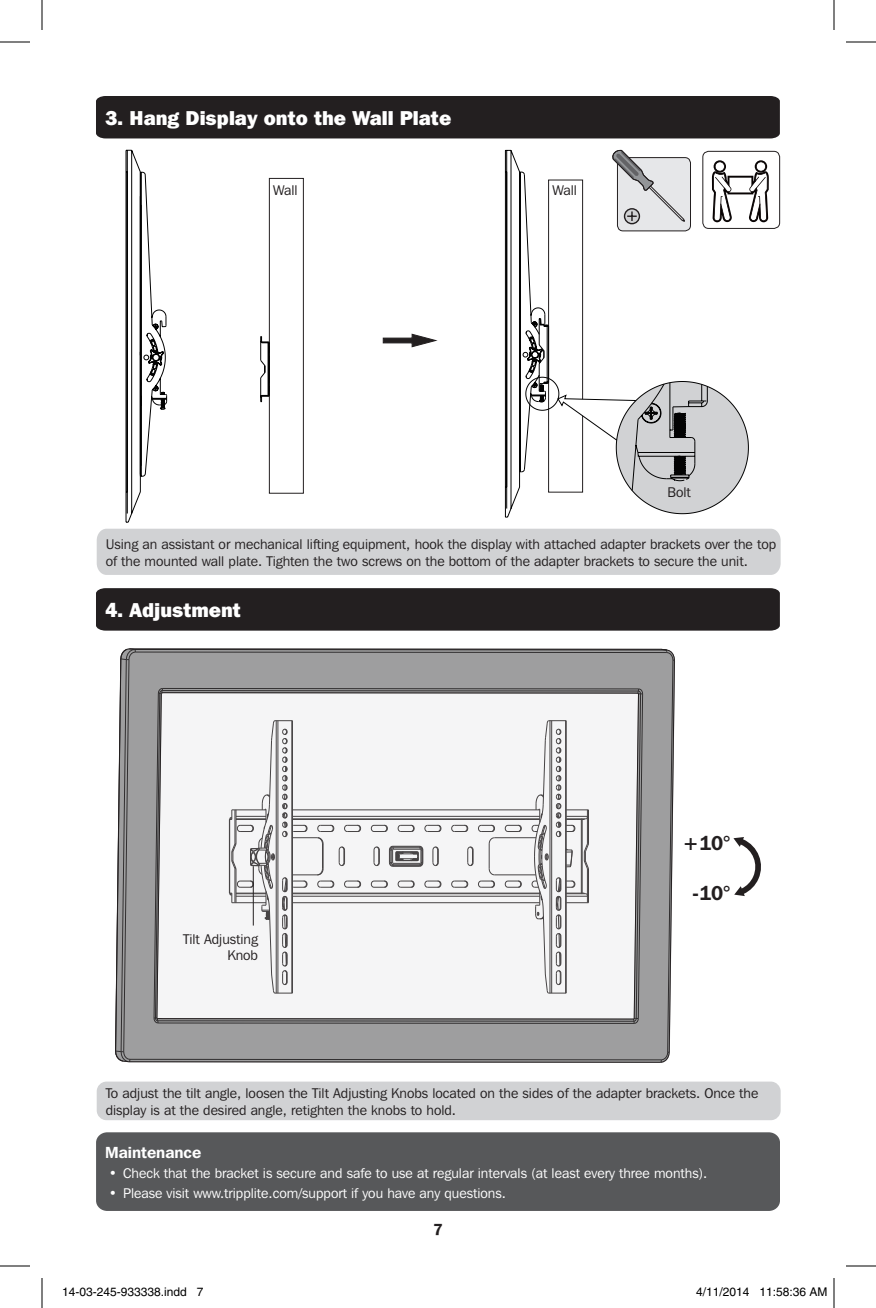
<style>
.page{position:relative;width:876px;height:1308px;background:#fff}
.page>*{position:absolute;margin:0;border:0;box-sizing:border-box;transform-origin:0 0}
.t1{font:800 20px "Franklin Gothic IT Cby BT";color:#fff}
.t2{font:600 20px "Franklin Gothic IT Cby BT";color:#231f20}
.t3{font:600 16px "Franklin Gothic IT Cby BT";color:#fff}
.t4{font:600 16px "Franklin Gothic IT Cby BT";color:#231f20}
.t5{font:14px/16.8px "Franklin Gothic IT Cby BT";color:#231f20}
.t6{font:14px "Franklin Gothic IT Cby BT";color:#fff}
.t7{font:12px "Helvetica";color:#000}
</style>
<div class="page">
<div style="left:96px;top:96px;width:684px;height:42px;background:#231f20"></div>
<div style="left:96px;top:588px;width:684px;height:43px;background:#231f20"></div>
<svg style="left:97px;top:149px;width:684px;height:426px"></svg>
<div style="left:97px;top:1082px;width:684px;height:38px;background:#d1d2d4;border-radius:10px"></div>
<div style="left:96px;top:1132px;width:684px;height:79px;background:#57585a;border-radius:11px"></div>
<svg style="left:115px;top:648px;width:560px;height:415px;background:#959596"></svg>
<svg style="left:157px;top:692px;width:482px;height:328px"></svg>
<hr style="left:253px;top:866px;width:1px;height:60px;background:#231f20">
<svg style="left:733px;top:837px;width:28px;height:59px"></svg>
<hr style="left:0;top:42px;width:30px;height:1px;background:#000">
<hr style="left:846px;top:42px;width:30px;height:1px;background:#000">
<hr style="left:0;top:1266px;width:30px;height:1px;background:#000">
<hr style="left:846px;top:1266px;width:30px;height:1px;background:#000">
<hr style="left:42px;top:0;width:1px;height:30px;background:#000">
<hr style="left:42px;top:1278px;width:1px;height:30px;background:#000">
<hr style="left:834px;top:0;width:1px;height:30px;background:#000">
<hr style="left:834px;top:1278px;width:1px;height:30px;background:#000">
<p class="t1" style="left:105px;top:105px;width:348px">3. Hang Display onto the Wall Plate</p>
<p class="t5" style="left:273px;top:182px;width:26px">Wall</p>
<p class="t5" style="left:552px;top:182px;width:26px">Wall</p>
<p class="t5" style="left:667px;top:484px;width:25px">Bolt</p>
<p class="t5" style="left:106px;top:535px;width:672px">Using an assistant or mechanical lifting equipment, hook the display with attached adapter brackets over the top of the mounted wall plate. Tighten the two screws on the bottom of the adapter brackets to secure the unit.</p>
<p class="t1" style="left:105px;top:598px;width:138px">4. Adjustment</p>
<p class="t5" style="left:183px;top:931px;width:76px;line-height:16px;text-align:right">Tilt Adjusting<br>Knob</p>
<p class="t2" style="left:682px;top:831px;width:49px">+10°</p>
<p class="t2" style="left:692px;top:880px;width:39px">-10°</p>
<p class="t5" style="left:106px;top:1084px;width:654px">To adjust the tilt angle, loosen the Tilt Adjusting Knobs located on the sides of the adapter brackets. Once the display is at the desired angle, retighten the knobs to hold.</p>
<p class="t3" style="left:105px;top:1142px;width:98px">Maintenance</p>
<p class="t6" style="left:109px;top:1165px;width:600px">• Check that the bracket is secure and safe to use at regular intervals (at least every three months).</p>
<p class="t6" style="left:109px;top:1185px;width:399px">• Please visit www.tripplite.com/support if you have any questions.</p>
<p class="t4" style="left:433px;top:1219px;width:11px">7</p>
<p class="t7" style="left:62px;top:1285px;width:143px">14-03-245-933338.indd 7</p>
<p class="t7" style="left:696px;top:1285px;width:133px">4/11/2014 11:58:36 AM</p>
</div>
